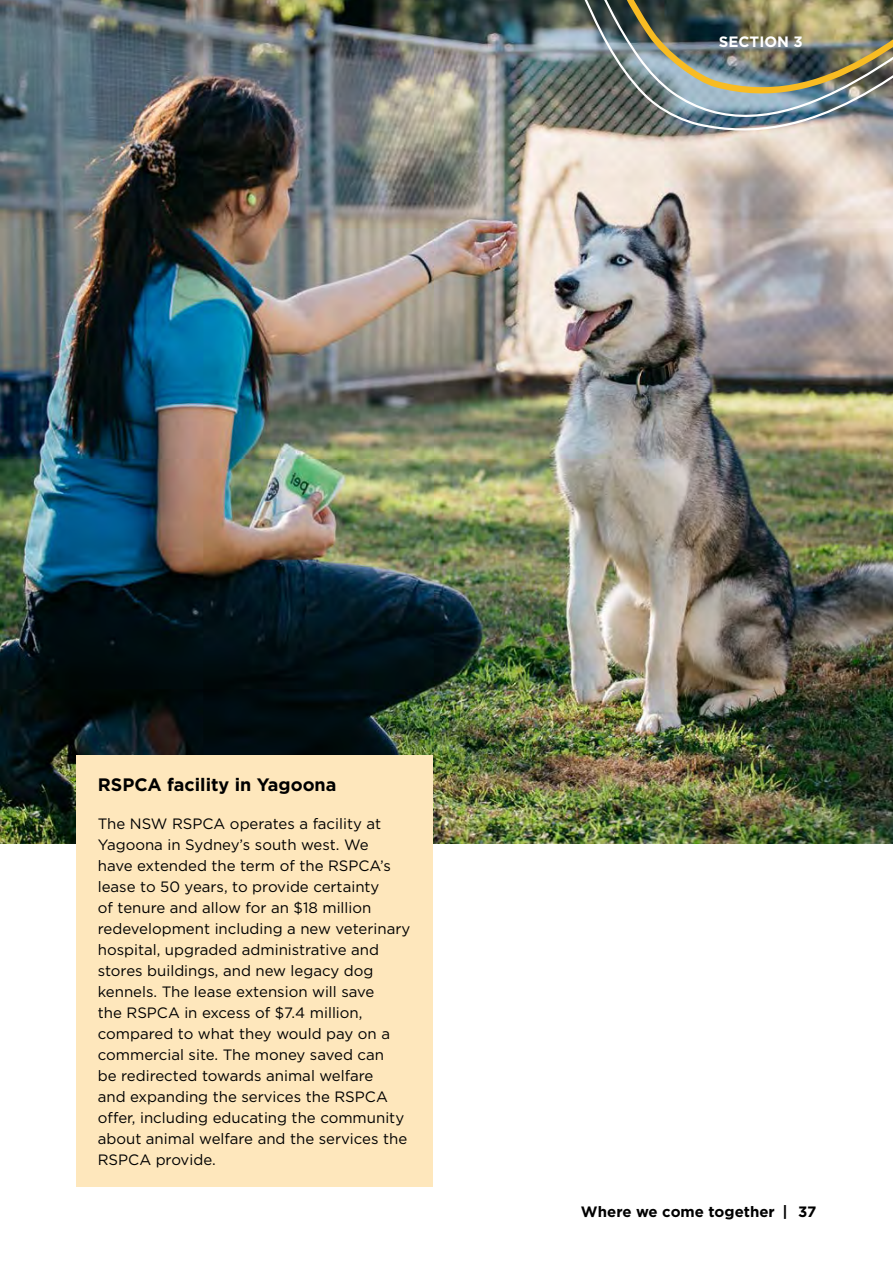
<style>
.page{position:relative;width:893px;height:1263px;background:#fff}
.page>*{position:absolute;margin:0;border:0;box-sizing:border-box;transform-origin:0 0}
.t1{font:700 18px "Gotham";color:#000}
.t2{font:15px/21px "Gotham";color:#000}
.t3{font:700 15px "Gotham";color:#000}
.t4{font:700 15px "Gotham";color:#fff}
</style>
<div class="page">
<img style="left:0;top:0;width:893px;height:843px">
<div style="left:77px;top:755px;width:356px;height:431px;background:#fee7bc"></div>
<img style="left:572px;top:0;width:321px;height:142px">
<p class="t4" style="left:719px;top:33px;width:85px">SECTION 3</p>
<h4 class="t1" style="left:98px;top:774px;width:240px">RSPCA facility in Yagoona</h4>
<p class="t2" style="left:98px;top:813px;width:314px">The NSW RSPCA operates a facility at Yagoona in Sydney’s south west. We<br>have extended the term of the RSPCA’s lease to 50 years, to provide certainty<br>of tenure and allow for an $18 million redevelopment including a new veterinary hospital, upgraded administrative and stores buildings, and new legacy dog kennels. The lease extension will save<br>the RSPCA in excess of $7.4 million, compared to what they would pay on a commercial site. The money saved can<br>be redirected towards animal welfare<br>and expanding the services the RSPCA offer, including educating the community about animal welfare and the services the RSPCA provide.</p>
<p class="t3" style="left:581px;top:1203px;width:237px">Where we come together | 37</p>
</div>
